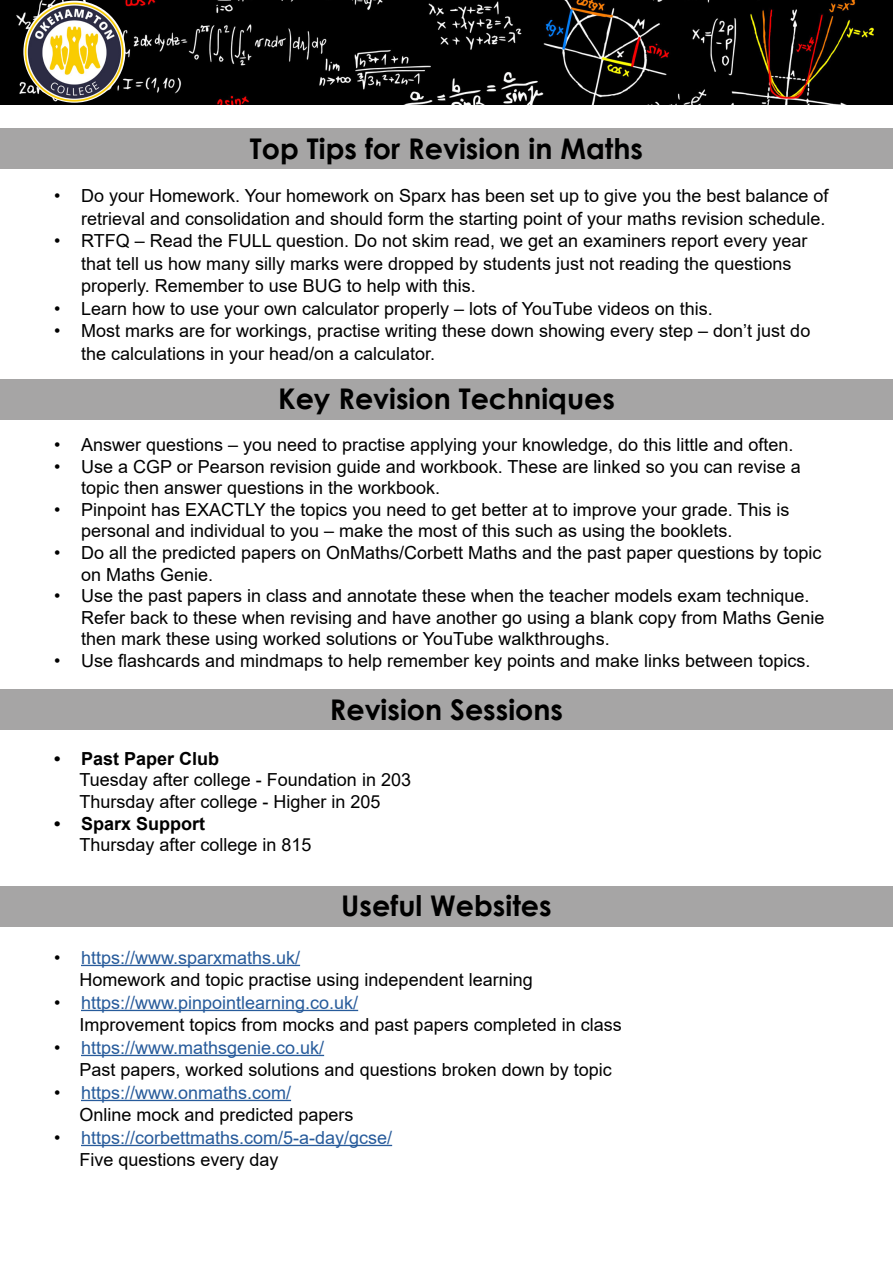
<style>
.page{position:relative;width:893px;height:1263px;background:#fff}
.page>*{position:absolute;margin:0;border:0;box-sizing:border-box;transform-origin:0 0}
.t1{font:700 28.5px "Century Gothic";color:#000}
.t2{font:18px/22.5px "Arial";color:#000}
.t3{font:18px/22.5px "Arial";color:#275b9b}
.t4{font:700 18px "Arial";color:#000}
.s1{color:#275b9b}
.s2{color:#000}
</style>
<div class="page">
<div style="left:0;top:129px;width:893px;height:40px;background:#a6a5a5"></div>
<img style="left:0;top:0;width:893px;height:105px">
<img style="left:23px;top:1px;width:102px;height:102px;border-radius:51px">
<div style="left:0;top:379px;width:893px;height:41px;background:#a6a5a5"></div>
<div style="left:0;top:690px;width:893px;height:40px;background:#a6a5a5"></div>
<div style="left:0;top:886px;width:893px;height:41px;background:#a6a5a5"></div>
<hr style="left:81px;top:965px;width:219px;height:1px;background:#275b9b">
<hr style="left:81px;top:1010px;width:277px;height:1px;background:#275b9b">
<hr style="left:81px;top:1055px;width:243px;height:1px;background:#275b9b">
<hr style="left:81px;top:1100px;width:210px;height:1px;background:#275b9b">
<hr style="left:81px;top:1145px;width:311px;height:1px;background:#275b9b">
<h1 class="t1" style="left:250px;top:127px;width:395px">Top Tips for Revision in Maths</h1>
<p class="t2" style="left:54px;top:184px;width:776px;text-align:right">• Do your Homework. Your homework on Sparx has been set up to give you the best balance of retrieval and consolidation and should form the starting point of your maths revision schedule.</p>
<p class="t2" style="left:81px;top:229px;width:728px;text-indent:-27px">• RTFQ – Read the FULL question. Do not skim read, we get an examiners report every year that tell us how many silly marks were dropped by students just not reading the questions properly. Remember to use BUG to help with this.</p>
<p class="t2" style="left:54px;top:297px;width:660px">• Learn how to use your own calculator properly – lots of YouTube videos on this.</p>
<p class="t2" style="left:81px;top:319px;width:731px;text-indent:-27px">• Most marks are for workings, practise writing these down showing every step – don’t just do the calculations in your head/on a calculator.</p>
<h1 class="t1" style="left:278px;top:377px;width:338px">Key Revision Techniques</h1>
<p class="t2" style="left:54px;top:433px;width:741px">• Answer questions – you need to practise applying your knowledge, do this little and often.</p>
<p class="t2" style="left:81px;top:455px;width:721px;line-height:21.6px;text-indent:-27px">• Use a CGP or Pearson revision guide and workbook. These are linked so you can revise a topic then answer questions in the workbook.</p>
<p class="t2" style="left:81px;top:498px;width:710px;line-height:21.6px;text-indent:-27px">• Pinpoint has EXACTLY the topics you need to get better at to improve your grade. This is personal and individual to you – make the most of this such as using the booklets.</p>
<p class="t2" style="left:81px;top:542px;width:742px;line-height:21.6px;text-indent:-27px">• Do all the predicted papers on OnMaths/Corbett Maths and the past paper questions by topic on Maths Genie.</p>
<p class="t2" style="left:81px;top:585px;width:745px;line-height:21.6px;text-indent:-27px">• Use the past papers in class and annotate these when the teacher models exam technique.<br>Refer back to these when revising and have another go using a blank copy from Maths Genie then mark these using worked solutions or YouTube walkthroughs.</p>
<p class="t2" style="left:54px;top:649px;width:758px">• Use flashcards and mindmaps to help remember key points and make links between topics.</p>
<h1 class="t1" style="left:330px;top:688px;width:235px">Revision Sessions</h1>
<p class="t4" style="left:54px;top:746px;width:167px">• Past Paper Club</p>
<p class="t2" style="left:80px;top:769px;width:333px;line-height:21.6px">Tuesday after college - Foundation in 203<br>Thursday after college - Higher in 205</p>
<p class="t4" style="left:54px;top:810px;width:153px">• Sparx Support</p>
<p class="t2" style="left:80px;top:833px;width:234px">Thursday after college in 815</p>
<h1 class="t1" style="left:341px;top:884px;width:212px">Useful Websites</h1>
<p class="t2" style="left:80px;top:946px;width:455px;text-indent:-26px">• <span class="s1">https://www.sparxmaths.uk/<br></span>Homework and topic practise using independent learning</p>
<p class="t2" style="left:80px;top:991px;width:544px;text-indent:-26px">• <span class="s1">https://www.pinpointlearning.co.uk/<br></span>Improvement topics from mocks and past papers completed in class</p>
<p class="t2" style="left:80px;top:1036px;width:534px;text-indent:-26px">• <span class="s1">https://www.mathsgenie.co.uk/<br></span>Past papers, worked solutions and questions broken down by topic</p>
<p class="t2" style="left:80px;top:1081px;width:276px;text-indent:-26px">• <span class="s1">https://www.onmaths.com/<br></span>Online mock and predicted papers</p>
<p class="t3" style="left:80px;top:1126px;width:314px;text-indent:-26px"><span class="s2">•</span> https://corbettmaths.com/5-a-day/gcse/<br><span class="s2">Five questions every day</span></p>
</div>
